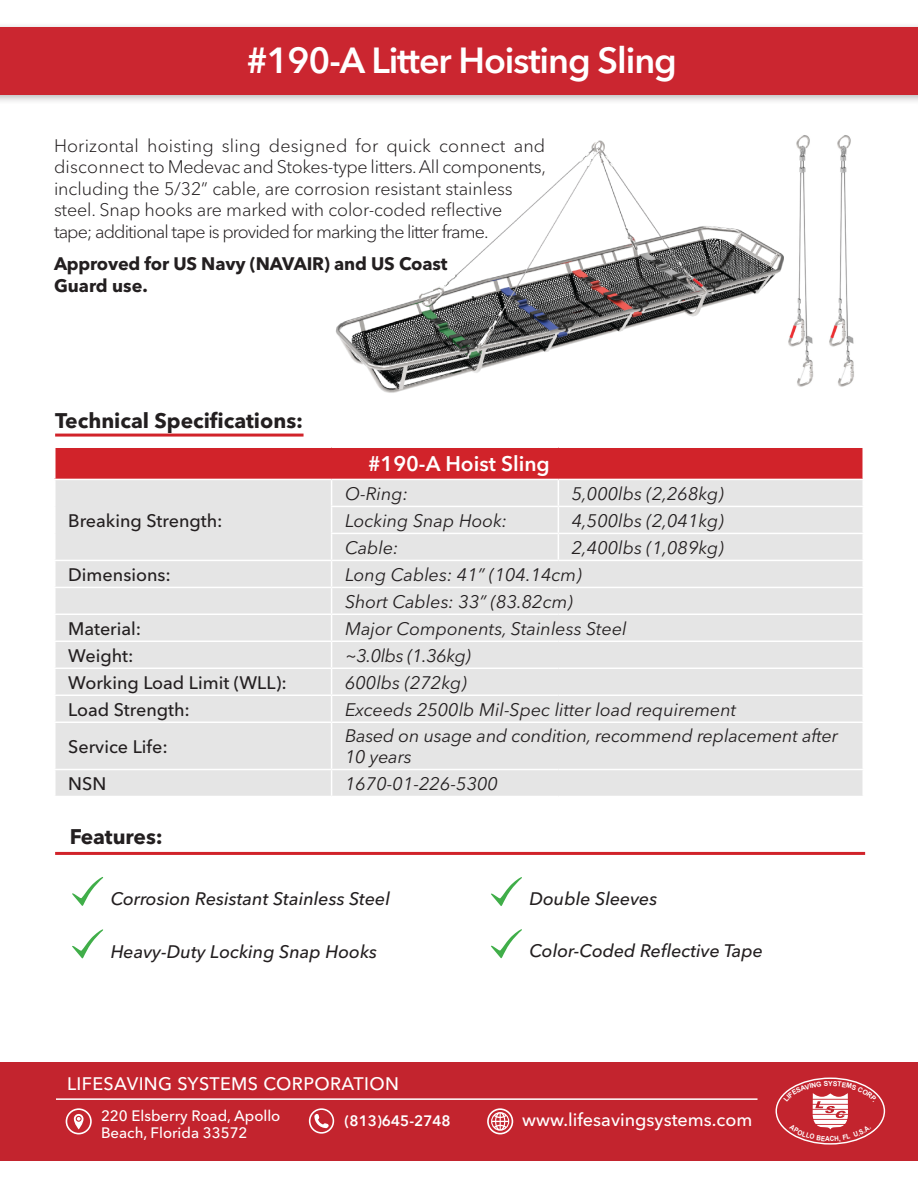
<style>
.page{position:relative;width:918px;height:1188px;background:#fff}
.page>*{position:absolute;margin:0;border:0;box-sizing:border-box;transform-origin:0 0}
.t1{font:600 36px "Avenir Next Cyr";letter-spacing:-.03em;color:#fff}
.t2{font:700 21px "Avenir Next Cyr";color:#231f20}
.t3{font:600 21px "Avenir Next Cyr";color:#fff}
.t4{font:italic 18px/27px "Avenir Next Cyr";color:#231f20}
.t5{font:300 18px/21.6px "Avenir Next Cyr";letter-spacing:-.01em;color:#231f20}
.t6{font:italic 500 18px "Avenir Next Cyr";color:#231f20}
.t7{font:500 18px "Avenir Next Cyr";color:#231f20}
.t8{font:700 18px/21.6px "Avenir Next Cyr";letter-spacing:-.01em;color:#231f20}
.t9{font:500 18px "Avenir Next Cyr";letter-spacing:.02em;color:#fff}
.t10{font:500 18px "Avenir Next Cyr";color:#fff}
.t11{font:italic 18px "Avenir Next Cyr";letter-spacing:-.025em;color:#231f20}
.t12{font:500 15px/16.5px "Avenir Next Cyr";color:#fff}
.t13{font:600 15px "Avenir Next Cyr";color:#fff}
</style>
<div class="page">
<div style="left:0;top:22px;width:918px;height:83px;background:#231f20;opacity:.32"></div>
<div style="left:0;top:28px;width:918px;height:67px;background:#cb2630"></div>
<div style="left:0;top:1062px;width:918px;height:98px;background:#c3242e"></div>
<hr style="left:56px;top:1098px;width:702px;height:2px;background:#fff">
<svg style="left:309px;top:1108px;width:25px;height:26px"></svg>
<svg style="left:487px;top:1108px;width:26px;height:26px"></svg>
<svg style="left:66px;top:1108px;width:26px;height:26px"></svg>
<div style="left:776px;top:1078px;width:109px;height:67px;border:1px solid #fff;border-radius:50%"></div>
<hr style="left:917px;top:22px;width:1px;height:83px;background:#231f20;opacity:.32">
<hr style="left:917px;top:28px;width:1px;height:67px;background:#cb2630">
<img style="left:336px;top:140px;width:448px;height:253px">
<img style="left:788px;top:135px;width:66px;height:252px">
<div style="left:55px;top:447px;width:808px;height:32px;background:#d1232a"></div>
<div style="left:56px;top:480px;width:806px;height:316px;background:#e5e5e5"></div>
<hr style="left:54px;top:446px;width:278px;height:2px;background:#fff">
<hr style="left:54px;top:448px;width:2px;height:31px;background:#fff">
<hr style="left:332px;top:446px;width:226px;height:2px;background:#fff">
<hr style="left:558px;top:446px;width:306px;height:2px;background:#fff">
<hr style="left:862px;top:448px;width:2px;height:31px;background:#fff">
<hr style="left:331px;top:506px;width:227px;height:1px;background:#fff">
<hr style="left:558px;top:506px;width:306px;height:1px;background:#fff">
<hr style="left:331px;top:533px;width:227px;height:1px;background:#fff">
<hr style="left:558px;top:533px;width:306px;height:1px;background:#fff">
<svg style="left:558px;top:480px;width:1px;height:80px"></svg>
<hr style="left:54px;top:560px;width:278px;height:1px;background:#fff">
<hr style="left:332px;top:560px;width:226px;height:1px;background:#fff">
<hr style="left:558px;top:560px;width:306px;height:1px;background:#fff">
<hr style="left:54px;top:587px;width:278px;height:1px;background:#fff">
<hr style="left:332px;top:587px;width:226px;height:1px;background:#fff">
<hr style="left:558px;top:587px;width:306px;height:1px;background:#fff">
<hr style="left:54px;top:614px;width:278px;height:1px;background:#fff">
<hr style="left:332px;top:614px;width:226px;height:1px;background:#fff">
<hr style="left:558px;top:614px;width:306px;height:1px;background:#fff">
<hr style="left:54px;top:641px;width:278px;height:1px;background:#fff">
<hr style="left:332px;top:641px;width:226px;height:1px;background:#fff">
<hr style="left:558px;top:641px;width:306px;height:1px;background:#fff">
<hr style="left:54px;top:668px;width:278px;height:1px;background:#fff">
<hr style="left:332px;top:668px;width:226px;height:1px;background:#fff">
<hr style="left:558px;top:668px;width:306px;height:1px;background:#fff">
<hr style="left:54px;top:695px;width:278px;height:1px;background:#fff">
<hr style="left:332px;top:695px;width:226px;height:1px;background:#fff">
<svg style="left:331px;top:480px;width:1px;height:242px"></svg>
<hr style="left:558px;top:695px;width:306px;height:1px;background:#fff">
<hr style="left:54px;top:722px;width:278px;height:1px;background:#fff">
<hr style="left:332px;top:722px;width:226px;height:1px;background:#fff">
<hr style="left:331px;top:723px;width:1px;height:46px;background:#fff">
<hr style="left:558px;top:722px;width:306px;height:1px;background:#fff">
<hr style="left:54px;top:769px;width:278px;height:1px;background:#fff">
<hr style="left:332px;top:769px;width:226px;height:1px;background:#fff">
<svg style="left:331px;top:770px;width:1px;height:26px"></svg>
<hr style="left:558px;top:769px;width:306px;height:1px;background:#fff">
<hr style="left:55px;top:434px;width:249px;height:3px;background:#d1232a">
<hr style="left:55px;top:852px;width:810px;height:3px;background:#d1232a">
<svg style="left:72px;top:877px;width:32px;height:29px"></svg>
<svg style="left:72px;top:929px;width:31px;height:30px"></svg>
<svg style="left:491px;top:877px;width:31px;height:29px"></svg>
<svg style="left:491px;top:929px;width:31px;height:30px"></svg>
<svg style="left:783px;top:1081px;width:94px;height:61px"></svg>
<h1 class="t1" style="left:246px;top:39px;width:432px">#190-A Litter Hoisting Sling</h1>
<p class="t5" style="left:54px;top:135px;width:493px">Horizontal hoisting sling designed for quick connect and disconnect to Medevac and Stokes-type litters. All components, including the 5/32” cable, are corrosion resistant stainless steel. Snap hooks are marked with color-coded reflective<br>tape; additional tape is provided for marking the litter frame.</p>
<p class="t8" style="left:54px;top:253px;width:395px">Approved for US Navy (NAVAIR) and US Coast<br>Guard use.</p>
<p class="t2" style="left:55px;top:408px;width:250px">Technical Specifications:</p>
<p class="t7" style="left:68px;top:510px;width:156px">Breaking Strength:</p>
<p class="t3" style="left:368px;top:451px;width:183px">#190-A Hoist Sling</p>
<p class="t4" style="left:345px;top:480px;width:65px">O-Ring:</p>
<p class="t4" style="left:572px;top:480px;width:154px">5,000lbs (2,268kg)</p>
<p class="t4" style="left:345px;top:507px;width:164px">Locking Snap Hook:</p>
<p class="t4" style="left:572px;top:507px;width:154px">4,500lbs (2,041kg)</p>
<p class="t4" style="left:345px;top:534px;width:55px">Cable:</p>
<p class="t4" style="left:572px;top:534px;width:154px">2,400lbs (1,089kg)</p>
<p class="t7" style="left:68px;top:564px;width:104px">Dimensions:</p>
<p class="t4" style="left:345px;top:561px;width:238px">Long Cables: 41” (104.14cm)<br>Short Cables: 33” (83.82cm)</p>
<p class="t7" style="left:68px;top:617px;width:75px">Material:</p>
<p class="t4" style="left:345px;top:615px;width:283px">Major Components, Stainless Steel</p>
<p class="t7" style="left:68px;top:644px;width:67px">Weight:</p>
<p class="t11" style="left:345px;top:645px;width:127px">~3.0lbs (1.36kg)</p>
<p class="t7" style="left:68px;top:671px;width:220px">Working Load Limit (WLL):</p>
<p class="t4" style="left:345px;top:669px;width:123px">600lbs (272kg)</p>
<p class="t7" style="left:68px;top:698px;width:123px">Load Strength:</p>
<p class="t4" style="left:345px;top:696px;width:393px">Exceeds 2500lb Mil-Spec litter load requirement</p>
<p class="t7" style="left:68px;top:736px;width:101px">Service Life:</p>
<p class="t4" style="left:345px;top:725px;width:495px;line-height:21.6px">Based on usage and condition, recommend replacement after<br>10 years</p>
<p class="t7" style="left:68px;top:773px;width:40px">NSN</p>
<p class="t4" style="left:345px;top:770px;width:154px">1670-01-226-5300</p>
<p class="t2" style="left:70px;top:824px;width:95px">Features:</p>
<p class="t6" style="left:111px;top:888px;width:281px">Corrosion Resistant Stainless Steel</p>
<p class="t6" style="left:111px;top:940px;width:268px">Heavy-Duty Locking Snap Hooks</p>
<p class="t6" style="left:529px;top:888px;width:129px">Double Sleeves</p>
<p class="t6" style="left:529px;top:940px;width:235px">Color-Coded Reflective Tape</p>
<p class="t9" style="left:67px;top:1073px;width:333px">LIFESAVING SYSTEMS CORPORATION</p>
<p class="t12" style="left:101px;top:1108px;width:181px">220 Elsberry Road, Apollo<br>Beach, Florida 33572</p>
<p class="t13" style="left:345px;top:1112px;width:108px">(813)645-2748</p>
<p class="t10" style="left:522px;top:1109px;width:232px">www.lifesavingsystems.com</p>
</div>
